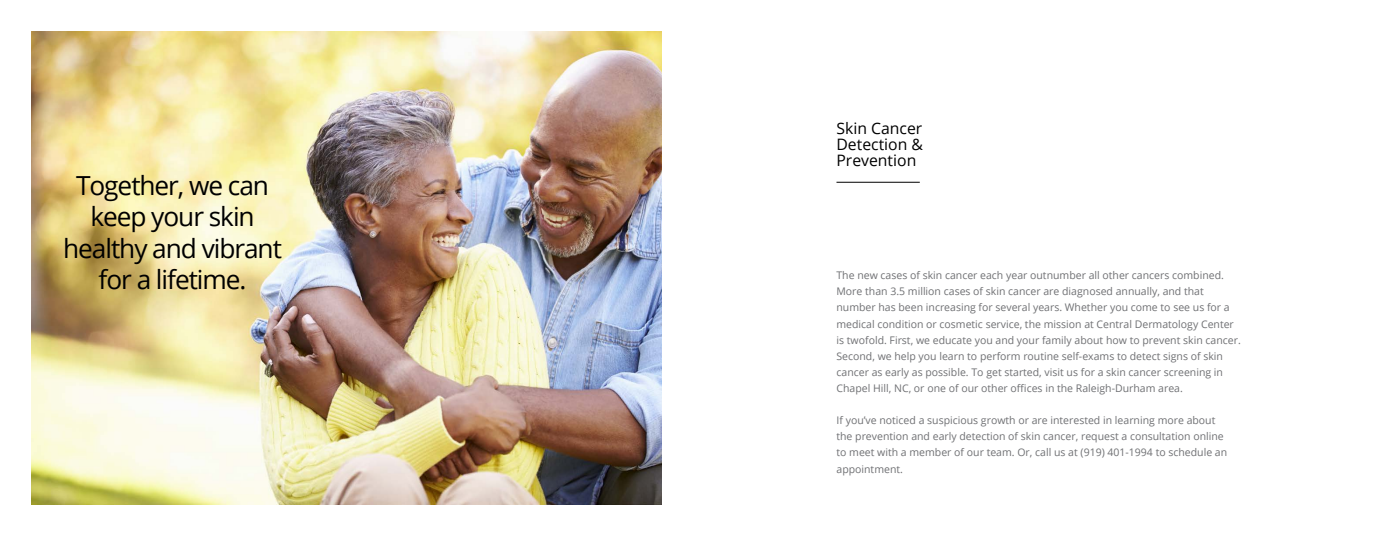
<style>
.page{position:relative;width:1386px;height:536px;background:#fff}
.page>*{position:absolute;margin:0;border:0;box-sizing:border-box;transform-origin:0 0}
.t1{font:26.25px/31.5px "Open Sans";letter-spacing:-.04em;color:#000;text-align:center}
.t2{font:15.75px/16.1px "Open Sans";color:#000;text-align:justify}
.t3{font:10.5px/16.1px "Open Sans";color:#6f7073}
</style>
<div class="page">
<img style="left:32px;top:32px;width:630px;height:472px">
<hr style="left:836px;top:182px;width:84px;height:1px;background:#000">
<h1 class="t1" style="left:63px;top:168px;width:220px">Together, we can keep your skin healthy and vibrant for a lifetime.</h1>
<h2 class="t2" style="left:837px;top:120px;width:88px">Skin Cancer Detection &amp; Prevention</h2>
<p class="t3" style="left:837px;top:267px;width:406px">The new cases of skin cancer each year outnumber all other cancers combined.<br>More than 3.5 million cases of skin cancer are diagnosed annually, and that number has been increasing for several years. Whether you come to see us for a medical condition or cosmetic service, the mission at Central Dermatology Center is twofold. First, we educate you and your family about how to prevent skin cancer.<br>Second, we help you learn to perform routine self-exams to detect signs of skin cancer as early as possible. To get started, visit us for a skin cancer screening in Chapel Hill, NC, or one of our other offices in the Raleigh-Durham area.</p>
<p class="t3" style="left:837px;top:412px;width:392px">If you’ve noticed a suspicious growth or are interested in learning more about the prevention and early detection of skin cancer, request a consultation online to meet with a member of our team. Or, call us at (919) 401-1994 to schedule an appointment.</p>
</div>
